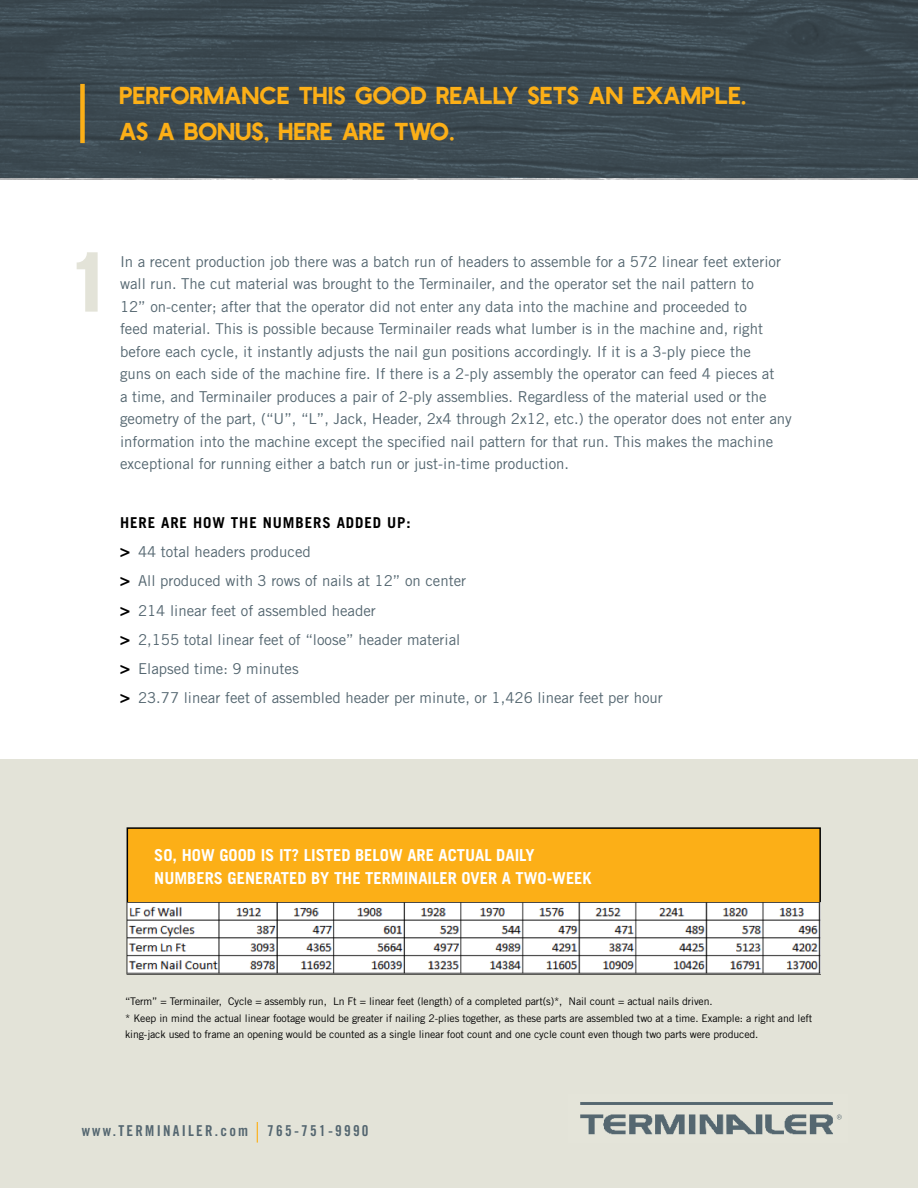
<style>
.page{position:relative;width:918px;height:1188px;background:#fff}
.page>*{position:absolute;margin:0;border:0;box-sizing:border-box;transform-origin:0 0}
.t1{font:76.5px "Heinberg";color:#e3e3d8}
.t2{font:22.5px/36px "Heinberg";color:#fcaf17}
.t3{font:700 16.5px/22.5px "Trade Gothic";color:#fff}
.t4{font:15px/22.5px "Trade Gothic";color:#546670}
.t5{font:15px "Trade Gothic Bold Cond Twenty";letter-spacing:.15em;color:#546670}
.t6{font:10.5px/16.5px "Trade Gothic";letter-spacing:-.01em;color:#000}
.s1{font-weight:700;color:#000}
.s2{font-weight:700;font-size:16.5px;color:#000}
</style>
<div class="page">
<div style="left:0;top:759px;width:918px;height:429px;background:#e3e3d8"></div>
<svg style="left:0;top:0;width:918px;height:178px;background:#3d4a52"></svg>
<img style="left:580px;top:1102px;width:261px;height:33px">
<svg style="left:837px;top:1115px;width:5px;height:4px"></svg>
<div style="left:80px;top:84px;width:5px;height:59px;background:#fcaf17"></div>
<svg style="left:257px;top:1122px;width:1px;height:21px"></svg>
<div style="left:127px;top:828px;width:693px;height:146px;background:#fcaf17"></div>
<div style="left:127px;top:827px;width:694px;height:148px;border:2px solid #000"></div>
<img style="left:127px;top:903px;width:693px;height:70px">
<h2 class="t2" style="left:120px;top:76px;width:629px">PERFORMANCE THIS GOOD REALLY SETS AN EXAMPLE.<br>AS A BONUS, HERE ARE TWO.</h2>
<h1 class="t1" style="left:78px;top:222px;width:29px">1</h1>
<p class="t4" style="left:120px;top:250px;width:673px">In a recent production job there was a batch run of headers to assemble for a 572 linear feet exterior wall run. The cut material was brought to the Terminailer, and the operator set the nail pattern to<br>12” on-center; after that the operator did not enter any data into the machine and proceeded to<br>feed material. This is possible because Terminailer reads what lumber is in the machine and, right before each cycle, it instantly adjusts the nail gun positions accordingly. If it is a 3-ply piece the<br>guns on each side of the machine fire. If there is a 2-ply assembly the operator can feed 4 pieces at<br>a time, and Terminailer produces a pair of 2-ply assemblies. Regardless of the material used or the geometry of the part, (“U”, “L”, Jack, Header, 2x4 through 2x12, etc.) the operator does not enter any information into the machine except the specified nail pattern for that run. This makes the machine exceptional for running either a batch run or just-in-time production.</p>
<p class="t4" style="left:120px;top:508px;width:544px;line-height:29.2px"><span class="s1">HERE ARE HOW THE NUMBERS ADDED UP:<br></span><span class="s2">&gt;</span> 44 total headers produced<br><span class="s2">&gt;</span> All produced with 3 rows of nails at 12” on center<br><span class="s2">&gt;</span> 214 linear feet of assembled header<br><span class="s2">&gt;</span> 2,155 total linear feet of “loose” header material<br><span class="s2">&gt;</span> Elapsed time: 9 minutes<br><span class="s2">&gt;</span> 23.77 linear feet of assembled header per minute, or 1,426 linear feet per hour</p>
<p class="t3" style="left:154px;top:844px;width:439px">SO, HOW GOOD IS IT? LISTED BELOW ARE ACTUAL DAILY<br>NUMBERS GENERATED BY THE TERMINAILER OVER A TWO-WEEK</p>
<p class="t6" style="left:125px;top:993px;width:689px">“Term” = Terminailer, Cycle = assembly run, Ln Ft = linear feet (length) of a completed part(s)*, Nail count = actual nails driven.<br>* Keep in mind the actual linear footage would be greater if nailing 2-plies together, as these parts are assembled two at a time. Example: a right and left king-jack used to frame an opening would be counted as a single linear foot count and one cycle count even though two parts were produced.</p>
<p class="t5" style="left:82px;top:1122px;width:168px">www.TERMINAILER.com</p>
<p class="t5" style="left:267px;top:1122px;width:103px">765-751-9990</p>
</div>
